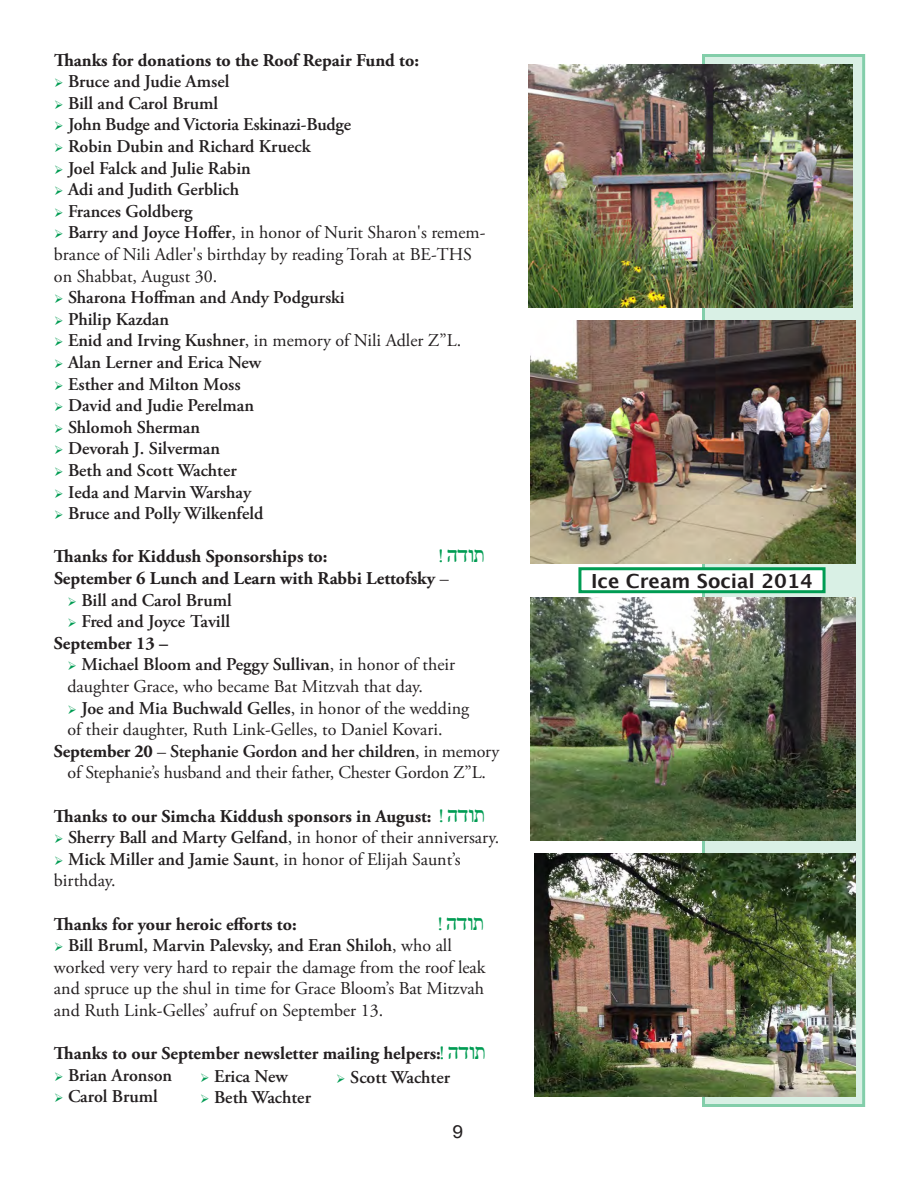
<style>
.page{position:relative;width:918px;height:1188px;background:#fff}
.page>*{position:absolute;margin:0;border:0;box-sizing:border-box;transform-origin:0 0}
.t1{font:700 19.5px "Lucida Grande";color:#231f20}
.t2{font:600 18px "Adobe Garamond Pro";letter-spacing:-.01em;color:#231f20}
.t3{font:18px/21.6px "Adobe Garamond Pro";color:#231f20}
.t4{font:700 18px "Adobe Garamond Pro";color:#231f20}
.t5{font:600 18px "Adobe Garamond Pro";letter-spacing:-.035em;color:#231f20}
.t6{font:18px "Arial";color:#231f20;scale:1.07 1}
.t7{font:16.5px "Penina KF Mac Plain";letter-spacing:.025em;color:#009c53}
.s1{color:#009c53}
.s2{font-weight:600}
.s3{font-weight:400}
.s4{font-weight:700}
.s5{font-family:"Penina KF Mac Plain";font-weight:400;font-size:16.5px;color:#009c53}
</style>
<div class="page">
<svg style="left:702px;top:54px;width:163px;height:1053px;background:#b9d9c8"></svg>
<img style="left:534px;top:854px;width:321px;height:242px">
<img style="left:531px;top:598px;width:324px;height:242px">
<img style="left:531px;top:321px;width:324px;height:243px">
<img style="left:528px;top:64px;width:325px;height:244px">
<div style="left:580px;top:569px;width:244px;height:23px;background:#fff"></div>
<div style="left:578px;top:567px;width:248px;height:26px;border:3px solid #009c53"></div>
<p class="t4" style="left:54px;top:49px;width:367px">Thanks for donations to the Roof Repair Fund to:</p>
<p class="t2" style="left:54px;top:71px;width:177px"><span class="s1">➢</span> Bruce and Judie Amsel</p>
<p class="t2" style="left:54px;top:93px;width:166px"><span class="s1">➢</span> Bill and Carol Bruml</p>
<p class="t2" style="left:54px;top:114px;width:299px"><span class="s1">➢</span> John Budge and Victoria Eskinazi-Budge</p>
<p class="t2" style="left:54px;top:136px;width:258px"><span class="s1">➢</span> Robin Dubin and Richard Krueck</p>
<p class="t2" style="left:54px;top:157px;width:198px"><span class="s1">➢</span> Joel Falck and Julie Rabin</p>
<p class="t2" style="left:54px;top:179px;width:187px"><span class="s1">➢</span> Adi and Judith Gerblich</p>
<p class="t2" style="left:54px;top:201px;width:140px"><span class="s1">➢</span> Frances Goldberg</p>
<p class="t3" style="left:54px;top:222px;width:433px"><span class="s1">➢</span> <span class="s2">Barry and Joyce Hoffer</span>, in honor of Nurit Sharon's remem&shy;brance of Nili Adler's birthday by reading Torah at BE-THS</p>
<p class="t3" style="left:54px;top:266px;width:165px">on Shabbat, August 30.</p>
<p class="t2" style="left:54px;top:287px;width:292px"><span class="s1">➢</span> Sharona Hoffman and Andy Podgurski</p>
<p class="t2" style="left:54px;top:309px;width:117px"><span class="s1">➢</span> Philip Kazdan</p>
<p class="t3" style="left:54px;top:330px;width:409px"><span class="s1">➢</span> <span class="s2">Enid and Irving Kushner</span>, in memory of Nili Adler Z”L.</p>
<p class="t2" style="left:54px;top:352px;width:209px"><span class="s1">➢</span> Alan Lerner and Erica New</p>
<p class="t2" style="left:54px;top:373px;width:188px"><span class="s1">➢</span> Esther and Milton Moss</p>
<p class="t2" style="left:54px;top:395px;width:202px"><span class="s1">➢</span> David and Judie Perelman</p>
<p class="t2" style="left:54px;top:417px;width:148px"><span class="s1">➢</span> Shlomoh Sherman</p>
<p class="t2" style="left:54px;top:438px;width:168px"><span class="s1">➢</span> Devorah J. Silverman</p>
<p class="t2" style="left:54px;top:460px;width:184px"><span class="s1">➢</span> Beth and Scott Wachter</p>
<p class="t2" style="left:54px;top:481px;width:199px"><span class="s1">➢</span> Ieda and Marvin Warshay</p>
<p class="t2" style="left:54px;top:503px;width:211px"><span class="s1">➢</span> Bruce and Polly Wilkenfeld</p>
<p class="t4" style="left:54px;top:546px;width:275px">Thanks for Kiddush Sponsorships to:</p>
<p class="t7" style="left:440px;top:545px;width:46px">! HDWT</p>
<p class="t4" style="left:54px;top:568px;width:396px">September 6 Lunch and Learn with Rabbi Lettofsky <span class="s3">–</span></p>
<p class="t2" style="left:68px;top:589px;width:166px"><span class="s1">➢</span> Bill and Carol Bruml</p>
<p class="t5" style="left:68px;top:611px;width:164px"><span class="s1">➢</span> Fred and Joyce Tavill</p>
<p class="t4" style="left:54px;top:633px;width:116px">September 13 –</p>
<p class="t3" style="left:67px;top:654px;width:389px"><span class="s1">➢</span> <span class="s2">Michael Bloom and Peggy Sullivan</span>, in honor of their daughter Grace, who became Bat Mitzvah that day.</p>
<p class="t2" style="left:68px;top:697px;width:403px"><span class="s1">➢</span> Joe and Mia Buchwald Gelles<span class="s3">, in honor of the wedding</span></p>
<p class="t3" style="left:67px;top:719px;width:377px">of their daughter, Ruth Link-Gelles, to Daniel Kovari.</p>
<p class="t2" style="left:54px;top:741px;width:447px"><span class="s4">September 20</span> <span class="s3">–</span> Stephanie Gordon and her children<span class="s3">, in memory</span></p>
<p class="t3" style="left:67px;top:762px;width:420px">of Stephanie’s husband and their father, Chester Gordon Z”L.</p>
<p class="t4" style="left:54px;top:805px;width:432px">Thanks to our Simcha Kiddush sponsors in August: <span class="s5">! HDWT</span></p>
<p class="t3" style="left:54px;top:827px;width:447px"><span class="s1">➢</span> <span class="s2">Sherry Ball and Marty Gelfand</span>, in honor of their anniversary.</p>
<p class="t2" style="left:54px;top:849px;width:408px"><span class="s1">➢</span> Mick Miller and Jamie Saunt<span class="s3">, in honor of Elijah Saunt’s</span></p>
<p class="t3" style="left:54px;top:870px;width:63px">birthday.</p>
<p class="t4" style="left:54px;top:913px;width:244px">Thanks for your heroic efforts to:</p>
<p class="t7" style="left:439px;top:913px;width:46px">! HDWT</p>
<p class="t2" style="left:54px;top:935px;width:399px"><span class="s1">➢</span> Bill Bruml, Marvin Palevsky, and Eran Shiloh<span class="s3">, who all</span></p>
<p class="t3" style="left:54px;top:957px;width:433px;text-align:justify">worked very very hard to repair the damage from the roof leak and spruce up the shul in time for Grace Bloom’s Bat Mitzvah and Ruth Link-Gelles’ aufruf on September 13.</p>
<p class="t4" style="left:54px;top:1043px;width:433px">Thanks to our September newsletter mailing helpers:<span class="s5">! HDWT</span></p>
<p class="t2" style="left:54px;top:1065px;width:120px"><span class="s1">➢</span> Brian Aronson</p>
<p class="t2" style="left:54px;top:1086px;width:105px"><span class="s1">➢</span> Carol Bruml</p>
<p class="t2" style="left:336px;top:1067px;width:115px"><span class="s1">➢</span> Scott Wachter</p>
<p class="t2" style="left:200px;top:1066px;width:89px"><span class="s1">➢</span> Erica New</p>
<p class="t2" style="left:200px;top:1087px;width:112px"><span class="s1">➢</span> Beth Wachter</p>
<p class="t6" style="left:453px;top:1120px;width:12px">9</p>
<p class="t1" style="left:591px;top:565px;width:223px">Ice Cream Social 2014</p>
</div>
